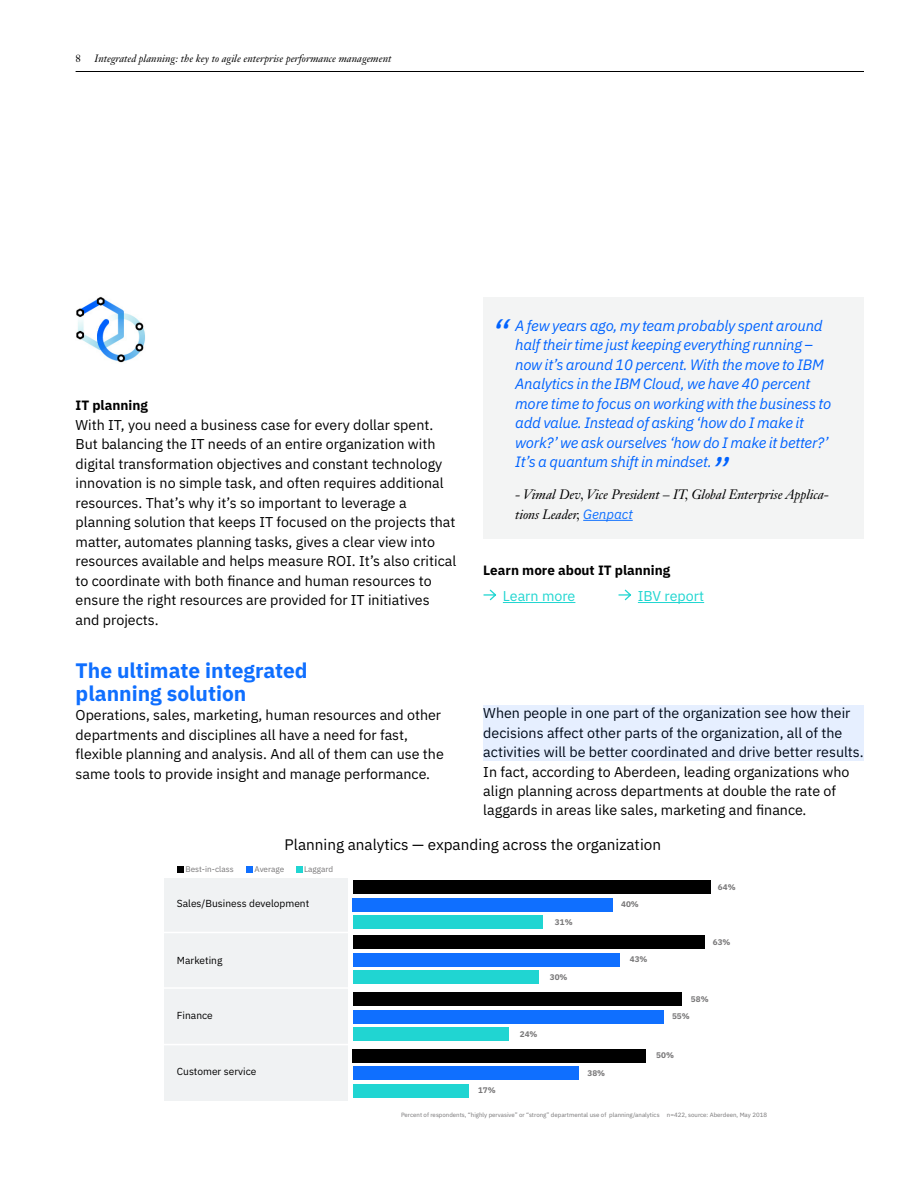
<style>
.page{position:relative;width:918px;height:1188px;background:#fff}
.page>*{position:absolute;margin:0;border:0;box-sizing:border-box;transform-origin:0 0}
.t1{font:italic 37.5px "IBM Plex Sans";color:#0063ff}
.t2{font:700 21px/22.5px "IBM Plex Sans";color:#0f6fff}
.t3{font:15.3px "IBM Plex Sans";color:#000}
.t4{font:italic 15px/19.5px "IBM Plex Sans";letter-spacing:-.015em;color:#0063ff}
.t5{font:14.25px/19.5px "IBM Plex Sans";color:#000}
.t6{font:14.25px "IBM Plex Sans";color:#21d6d1}
.t7{font:italic 13.5px/19.5px "Janson Text LT Std";letter-spacing:-.005em;color:#000}
.t8{font:700 13.5px "IBM Plex Sans";color:#000}
.t9{font:italic 10.5px "Janson Text LT Std";color:#000}
.t10{font:10.5px "Janson Text LT Std";color:#000}
.t11{font:10.2px "IBM Plex Sans";color:#000}
.t12{font:700 8.1px "IBM Plex Sans";color:#777677}
.t13{font:8.1px "IBM Plex Sans";color:#777677}
.t14{font:6.15px "IBM Plex Sans";color:#777677}
.s1{font-family:"IBM Plex Sans";color:#0f70ff}
</style>
<div class="page">
<hr style="left:76px;top:71px;width:788px;height:1px;background:#000">
<div style="left:483px;top:298px;width:381px;height:241px;background:#f3f4f4"></div>
<div style="left:164px;top:878px;width:184px;height:222px;background:#f0f2f3"></div>
<div style="left:353px;top:881px;width:358px;height:13px;background:#000"></div>
<div style="left:353px;top:898px;width:260px;height:14px;background:#0f6fff"></div>
<div style="left:353px;top:915px;width:189px;height:14px;background:#20d5d2"></div>
<div style="left:353px;top:936px;width:352px;height:13px;background:#000"></div>
<div style="left:353px;top:953px;width:267px;height:14px;background:#0f6fff"></div>
<div style="left:353px;top:970px;width:186px;height:14px;background:#20d5d2"></div>
<div style="left:353px;top:993px;width:328px;height:13px;background:#000"></div>
<div style="left:353px;top:1010px;width:310px;height:14px;background:#0f6fff"></div>
<div style="left:353px;top:1027px;width:156px;height:14px;background:#20d5d2"></div>
<div style="left:353px;top:1049px;width:293px;height:14px;background:#000"></div>
<div style="left:353px;top:1066px;width:225px;height:14px;background:#0f6fff"></div>
<div style="left:353px;top:1084px;width:115px;height:14px;background:#20d5d2"></div>
<hr style="left:164px;top:932px;width:185px;height:1px;background:#fff">
<hr style="left:164px;top:987px;width:185px;height:2px;background:#fff">
<hr style="left:164px;top:1044px;width:185px;height:1px;background:#fff">
<div style="left:177px;top:866px;width:7px;height:7px;background:#000"></div>
<div style="left:246px;top:866px;width:7px;height:7px;background:#0f6fff"></div>
<div style="left:296px;top:866px;width:6px;height:7px;background:#20d5d2"></div>
<img style="left:76px;top:296px;width:69px;height:67px">
<hr style="left:583px;top:520px;width:50px;height:1px;background:#0f70ff">
<hr style="left:503px;top:602px;width:72px;height:1px;background:#21d6d1">
<hr style="left:638px;top:602px;width:66px;height:1px;background:#21d6d1">
<svg style="left:483px;top:589px;width:13px;height:12px"></svg>
<svg style="left:618px;top:589px;width:13px;height:12px"></svg>
<div style="left:483px;top:706px;width:381px;height:55px;background:#e6efff"></div>
<p class="t10" style="left:76px;top:52px;width:7px">8</p>
<p class="t9" style="left:95px;top:52px;width:298px">Integrated planning: the key to agile enterprise performance management</p>
<p class="t8" style="left:76px;top:395px;width:74px">IT planning</p>
<p class="t5" style="left:76px;top:414px;width:382px">With IT, you need a business case for every dollar spent.<br>But balancing the IT needs of an entire organization with digital transformation objectives and constant technology innovation is no simple task, and often requires additional resources. That’s why it’s so important to leverage a planning solution that keeps IT focused on the projects that matter, automates planning tasks, gives a clear view into resources available and helps measure ROI. It’s also critical to coordinate with both finance and human resources to ensure the right resources are provided for IT initiatives and projects.</p>
<h1 class="t1" style="left:491px;top:305px;width:19px">“</h1>
<p class="t4" style="left:515px;top:314px;width:318px">A few years ago, my team probably spent around half their time just keeping everything running – now it’s around 10 percent. With the move to IBM Analytics in the IBM Cloud, we have 40 percent more time to focus on working with the business to add value. Instead of asking ‘how do I make it work?’ we ask ourselves ‘how do I make it better?’ It’s a quantum shift in mindset.</p>
<p class="t7" style="left:515px;top:485px;width:316px">- Vimal Dev, Vice President – IT, Global Enterprise Applica&shy;tions Leader, <span class="s1">Genpact</span></p>
<h1 class="t1" style="left:711px;top:443px;width:19px">”</h1>
<p class="t8" style="left:483px;top:559px;width:189px">Learn more about IT planning</p>
<p class="t6" style="left:503px;top:585px;width:74px">Learn more</p>
<p class="t6" style="left:638px;top:585px;width:68px">IBV report</p>
<h2 class="t2" style="left:76px;top:658px;width:234px">The ultimate integrated planning solution</h2>
<p class="t5" style="left:76px;top:704px;width:370px">Operations, sales, marketing, human resources and other departments and disciplines all have a need for fast, flexible planning and analysis. And all of them can use the same tools to provide insight and manage performance.</p>
<p class="t5" style="left:483px;top:702px;width:382px">When people in one part of the organization see how their decisions affect other parts of the organization, all of the activities will be better coordinated and drive better results.<br>In fact, according to Aberdeen, leading organizations who align planning across departments at double the rate of laggards in areas like sales, marketing and finance.</p>
<p class="t3" style="left:285px;top:833px;width:378px">Planning analytics — expanding across the organization</p>
<p class="t13" style="left:185px;top:863px;width:50px">Best-in-class</p>
<p class="t13" style="left:255px;top:863px;width:31px">Average</p>
<p class="t13" style="left:304px;top:863px;width:31px">Laggard</p>
<p class="t12" style="left:718px;top:881px;width:19px">64%</p>
<p class="t11" style="left:177px;top:896px;width:134px">Sales/Business development</p>
<p class="t12" style="left:621px;top:898px;width:19px">40%</p>
<p class="t12" style="left:555px;top:915px;width:19px">31%</p>
<p class="t12" style="left:713px;top:936px;width:19px">63%</p>
<p class="t11" style="left:177px;top:953px;width:47px">Marketing</p>
<p class="t12" style="left:630px;top:953px;width:19px">43%</p>
<p class="t12" style="left:550px;top:970px;width:19px">30%</p>
<p class="t12" style="left:691px;top:993px;width:19px">58%</p>
<p class="t11" style="left:177px;top:1008px;width:37px">Finance</p>
<p class="t12" style="left:672px;top:1010px;width:19px">55%</p>
<p class="t12" style="left:520px;top:1027px;width:19px">24%</p>
<p class="t12" style="left:656px;top:1049px;width:19px">50%</p>
<p class="t11" style="left:177px;top:1064px;width:81px">Customer service</p>
<p class="t12" style="left:588px;top:1067px;width:19px">38%</p>
<p class="t12" style="left:478px;top:1084px;width:19px">17%</p>
<p class="t14" style="left:401px;top:1111px;width:368px">Percent of respondents, “highly pervasive” or “strong” departmental use of planning/analytics n=422, source: Aberdeen, May 2018</p>
</div>
